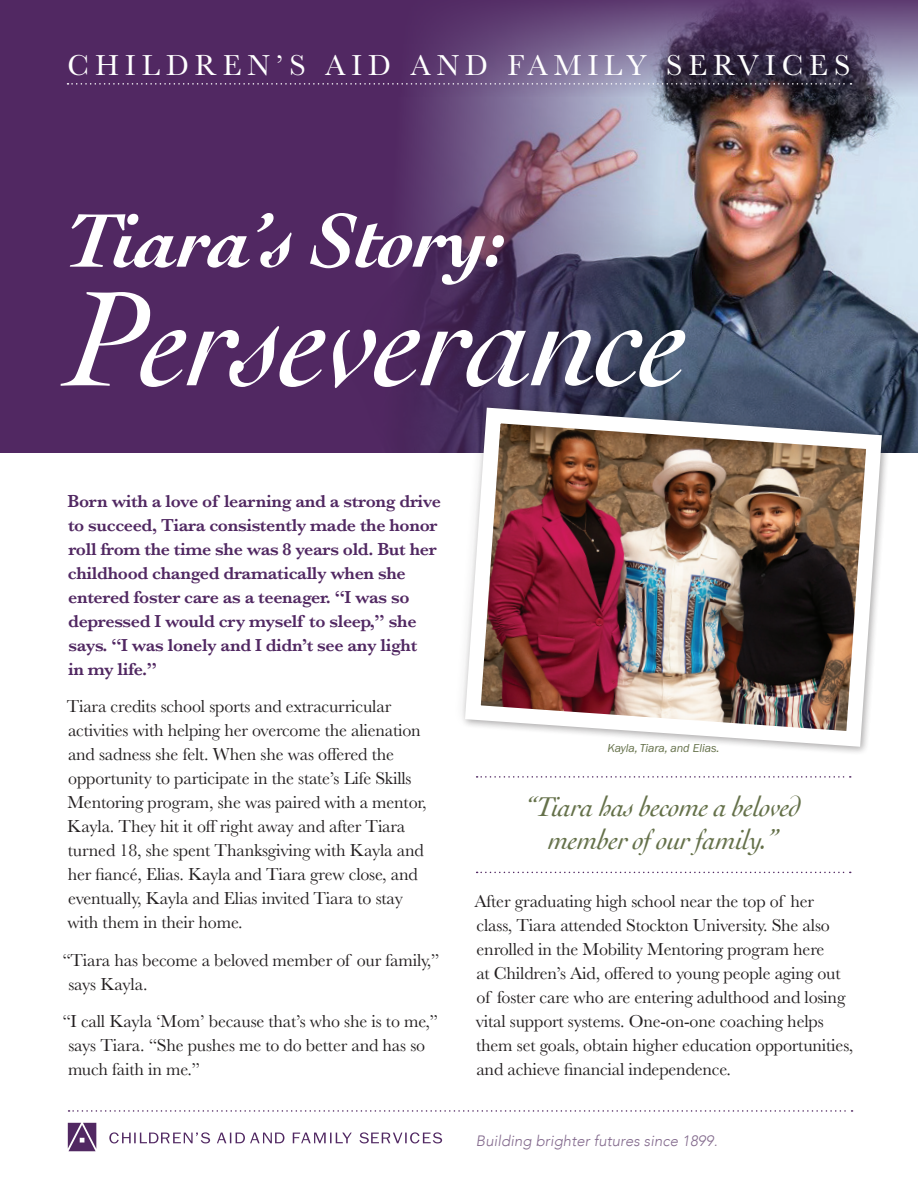
<style>
.page{position:relative;width:918px;height:1188px;background:#fff}
.page>*{position:absolute;margin:0;border:0;box-sizing:border-box;transform-origin:0 0}
.t1{font:italic 142.5px "Cochin";letter-spacing:-.02em;color:#fff}
.t2{font:italic 700 80.1px "Cochin";letter-spacing:-.015em;color:#fff}
.t3{font:30px "Baskerville";letter-spacing:.2em;color:#fff}
.t4{font:italic 28.5px/33px "Cochin";letter-spacing:-.02em;color:#65714a;text-align:center}
.t5{font:18px/24px "Baskerville";letter-spacing:-.01em;color:#231f20}
.t6{font:600 18px/24px "Baskerville";letter-spacing:-.02em;color:#512862}
.t7{font:italic 300 15px "Avenir";letter-spacing:.005em;color:#846b8e}
.t8{font:italic 12px "Franklin Gothic";letter-spacing:-.01em;color:#65714a}
</style>
<div class="page">
<div style="left:0;top:0;width:918px;height:452px;background:#512862"></div>
<img style="left:408px;top:97px;width:510px;height:355px">
<svg style="left:66px;top:0;width:852px;height:97px"></svg>
<svg style="left:68px;top:83px;width:783px;height:2px"></svg>
<svg style="left:68px;top:1123px;width:374px;height:28px"></svg>
<svg style="left:69px;top:1110px;width:784px;height:2px"></svg>
<svg style="left:477px;top:776px;width:374px;height:2px"></svg>
<svg style="left:477px;top:872px;width:374px;height:1px"></svg>
<svg style="left:451px;top:394px;width:445px;height:59px;background:#3e4260"></svg>
<img style="left:457px;top:400px;width:433px;height:353px">
<h3 class="t3" style="left:68px;top:46px;width:784px">CHILDREN’S AID AND FAMILY SERVICES</h3>
<h2 class="t2" style="left:68px;top:186px;width:440px">Tiara’s Story:</h2>
<h1 class="t1" style="left:68px;top:243px;width:624px">Perseverance</h1>
<p class="t6" style="left:68px;top:489px;width:375px">Born with a love of learning and a strong drive to succeed, Tiara consistently made the honor roll from the time she was 8 years old. But her childhood changed dramatically when she entered foster care as a teenager. “I was so depressed I would cry myself to sleep,” she says. “I was lonely and I didn’t see any light<br>in my life.”</p>
<p class="t5" style="left:67px;top:695px;width:361px">Tiara credits school sports and extracurricular activities with helping her overcome the alienation and sadness she felt. When she was offered the opportunity to participate in the state’s Life Skills Mentoring program, she was paired with a mentor, Kayla. They hit it off right away and after Tiara turned 18, she spent Thanksgiving with Kayla and her fiancé, Elias. Kayla and Tiara grew close, and eventually, Kayla and Elias invited Tiara to stay with them in their home.</p>
<p class="t5" style="left:68px;top:948px;width:373px;text-indent:-6px">“Tiara has become a beloved member of our family,” says Kayla.</p>
<p class="t5" style="left:68px;top:1010px;width:372px;text-indent:-6px">“I call Kayla ‘Mom’ because that’s who she is to me,” says Tiara. “She pushes me to do better and has so much faith in me.”</p>
<p class="t8" style="left:607px;top:742px;width:114px">Kayla, Tiara, and Elias.</p>
<h3 class="t4" style="left:525px;top:789px;width:277px">“Tiara has become a beloved member of our family.”</h3>
<p class="t5" style="left:475px;top:890px;width:380px">After graduating high school near the top of her class, Tiara attended Stockton University. She also enrolled in the Mobility Mentoring program here<br>at Children’s Aid, offered to young people aging out of foster care who are entering adulthood and losing vital support systems. One-on-one coaching helps them set goals, obtain higher education opportunities, and achieve financial independence.</p>
<p class="t7" style="left:476px;top:1132px;width:243px">Building brighter futures since 1899.</p>
</div>
